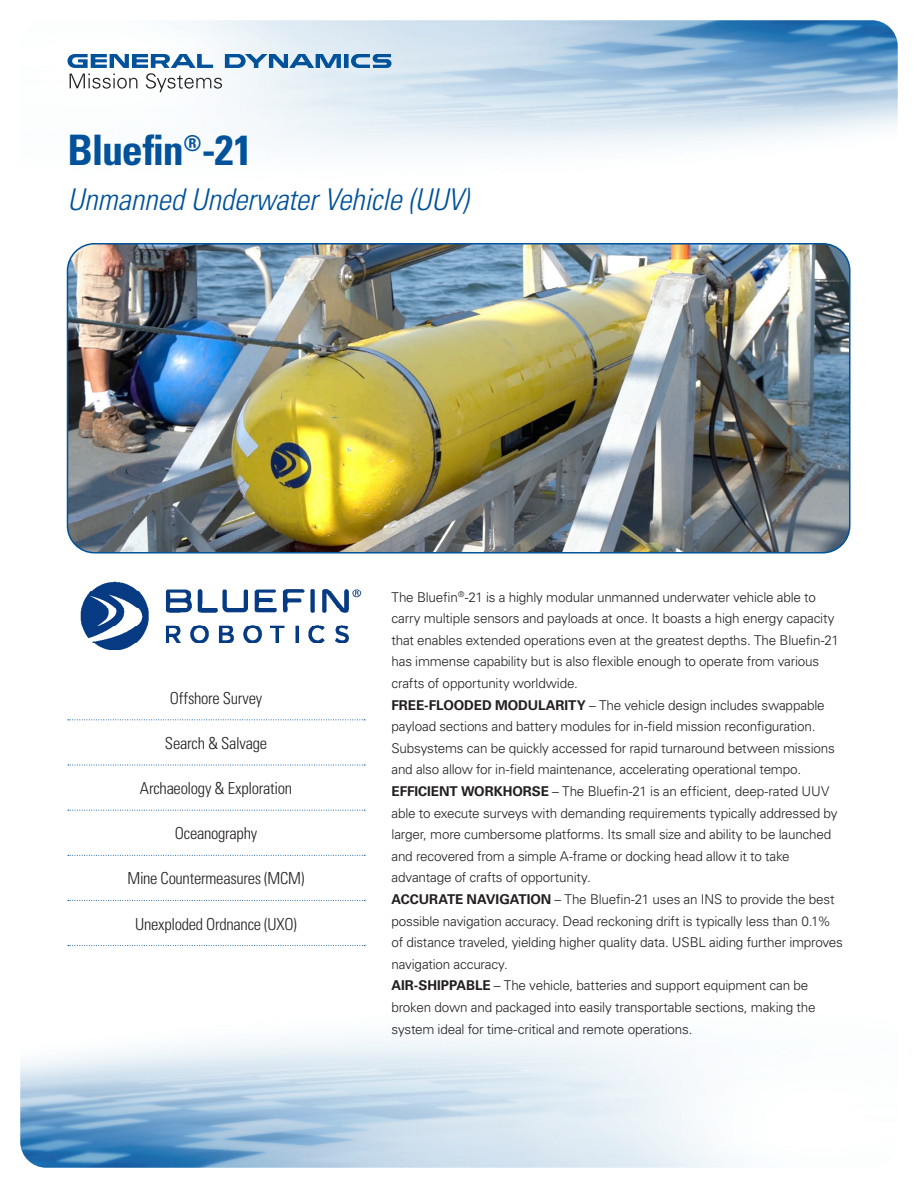
<style>
.page{position:relative;width:918px;height:1188px;background:#fff}
.page>*{position:absolute;margin:0;border:0;box-sizing:border-box;transform-origin:0 0}
._2015_Front_Title{font:700 condensed 42px "Univers LT Std";letter-spacing:-.025em;color:#01529a}
._2015_Front_Subtitle{font:italic 300 condensed 30px "Univers LT Std";color:#01529a}
._2015_Front_Key_Messages{font:300 condensed 16.5px "Univers LT Std";letter-spacing:-.015em;color:#231f20}
._2015_Body{font:300 13.5px "Univers LT Std";letter-spacing:-.015em;color:#231f20}
.s1{font-weight:700}
</style>
<div class="page">
<img style="left:20px;top:20px;width:878px;height:1148px">
<svg style="left:68px;top:54px;width:323px;height:38px"></svg>
<img style="left:68px;top:244px;width:782px;height:309px">
<div style="left:67px;top:243px;width:783px;height:311px;border:2px solid #01529a;border-radius:27px"></div>
<svg style="left:68px;top:719px;width:297px;height:1px"></svg>
<svg style="left:68px;top:765px;width:297px;height:1px"></svg>
<svg style="left:68px;top:810px;width:297px;height:1px"></svg>
<svg style="left:68px;top:855px;width:297px;height:1px"></svg>
<svg style="left:68px;top:900px;width:297px;height:1px"></svg>
<svg style="left:68px;top:945px;width:297px;height:1px"></svg>
<img style="left:68px;top:574px;width:296px;height:76px">
<p class="_2015_Front_Title" style="left:68px;top:125px;width:186px">Bluefin<sup>®</sup>-21</p>
<p class="_2015_Front_Subtitle" style="left:68px;top:182px;width:402px">Unmanned Underwater Vehicle (UUV)</p>
<p class="_2015_Front_Key_Messages" style="left:170px;top:688px;width:94px">Offshore Survey</p>
<p class="_2015_Front_Key_Messages" style="left:165px;top:733px;width:104px">Search &amp; Salvage</p>
<p class="_2015_Front_Key_Messages" style="left:140px;top:778px;width:154px">Archaeology &amp; Exploration</p>
<p class="_2015_Front_Key_Messages" style="left:175px;top:824px;width:84px">Oceanography</p>
<p class="_2015_Front_Key_Messages" style="left:128px;top:869px;width:178px">Mine Countermeasures (MCM)</p>
<p class="_2015_Front_Key_Messages" style="left:135px;top:914px;width:163px">Unexploded Ordnance (UXO)</p>
<p class="_2015_Body" style="left:392px;top:589px;width:426px">The Bluefin<sup>®</sup>-21 is a highly modular unmanned underwater vehicle able to</p>
<p class="_2015_Body" style="left:392px;top:610px;width:444px">carry multiple sensors and payloads at once. It boasts a high energy capacity</p>
<p class="_2015_Body" style="left:392px;top:632px;width:449px">that enables extended operations even at the greatest depths. The Bluefin-21</p>
<p class="_2015_Body" style="left:392px;top:653px;width:429px">has immense capability but is also flexible enough to operate from various</p>
<p class="_2015_Body" style="left:392px;top:675px;width:188px">crafts of opportunity worldwide.</p>
<p class="_2015_Body" style="left:392px;top:697px;width:435px"><span class="s1">FREE-FLOODED MODULARITY</span> – The vehicle design includes swappable</p>
<p class="_2015_Body" style="left:392px;top:718px;width:425px">payload sections and battery modules for in-field mission reconfiguration.</p>
<p class="_2015_Body" style="left:392px;top:740px;width:445px">Subsystems can be quickly accessed for rapid turnaround between missions</p>
<p class="_2015_Body" style="left:392px;top:761px;width:411px">and also allow for in-field maintenance, accelerating operational tempo.</p>
<p class="_2015_Body" style="left:392px;top:783px;width:439px"><span class="s1">EFFICIENT WORKHORSE</span> – The Bluefin-21 is an efficient, deep-rated UUV</p>
<p class="_2015_Body" style="left:392px;top:805px;width:448px">able to execute surveys with demanding requirements typically addressed by</p>
<p class="_2015_Body" style="left:392px;top:826px;width:441px">larger, more cumbersome platforms. Its small size and ability to be launched</p>
<p class="_2015_Body" style="left:392px;top:848px;width:400px">and recovered from a simple A-frame or docking head allow it to take</p>
<p class="_2015_Body" style="left:392px;top:869px;width:201px">advantage of crafts of opportunity.</p>
<p class="_2015_Body" style="left:392px;top:891px;width:445px"><span class="s1">ACCURATE NAVIGATION</span> – The Bluefin-21 uses an INS to provide the best</p>
<p class="_2015_Body" style="left:392px;top:913px;width:441px">possible navigation accuracy. Dead reckoning drift is typically less than 0.1%</p>
<p class="_2015_Body" style="left:392px;top:934px;width:453px">of distance traveled, yielding higher quality data. USBL aiding further improves</p>
<p class="_2015_Body" style="left:392px;top:956px;width:118px">navigation accuracy.</p>
<p class="_2015_Body" style="left:392px;top:977px;width:418px"><span class="s1">AIR-SHIPPABLE</span> – The vehicle, batteries and support equipment can be</p>
<p class="_2015_Body" style="left:392px;top:999px;width:426px">broken down and packaged into easily transportable sections, making the</p>
<p class="_2015_Body" style="left:392px;top:1021px;width:302px">system ideal for time-critical and remote operations.</p>
</div>
